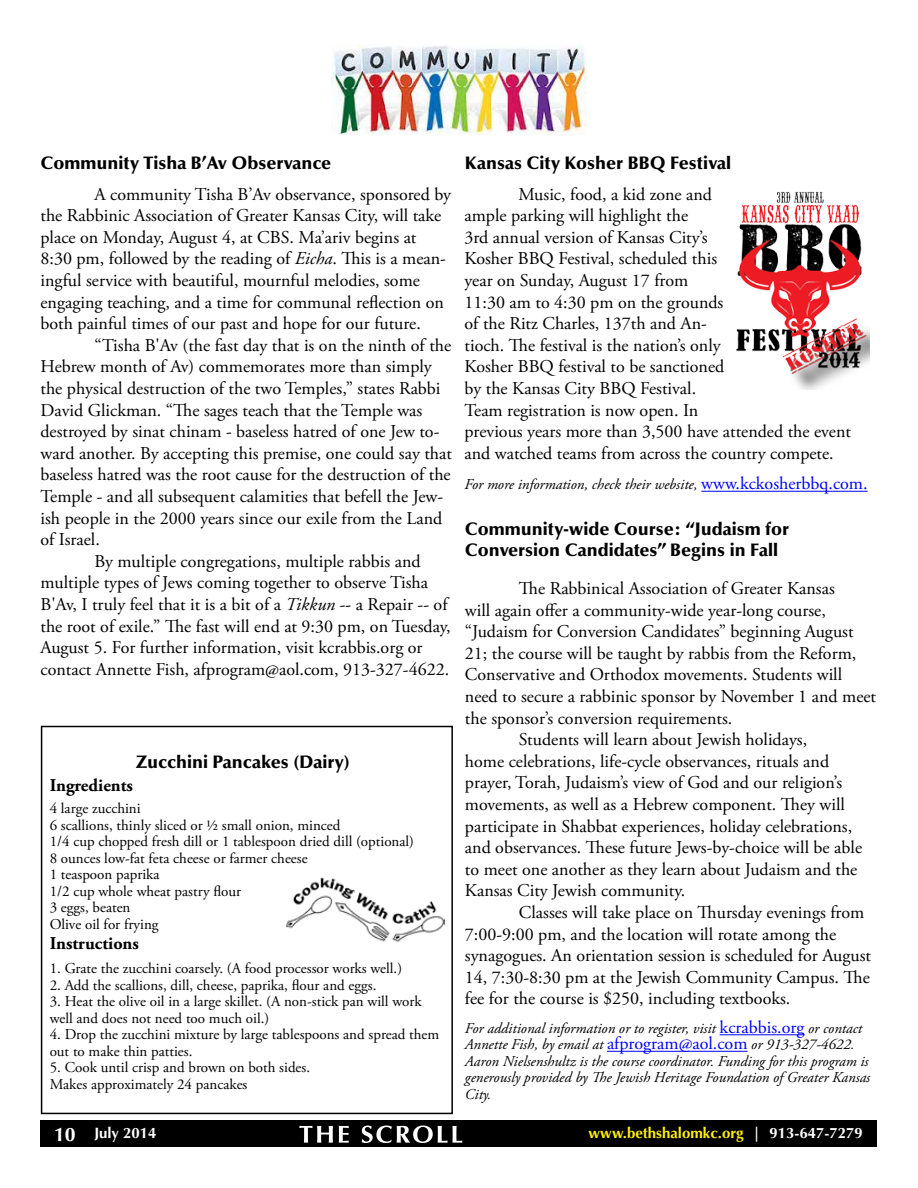
<style>
.page{position:relative;width:918px;height:1188px;background:#fff}
.page>*{position:absolute;margin:0;border:0;box-sizing:border-box;transform-origin:0 0}
.t1{font:18px/21.6px "Adobe Garamond Pro";color:#000}
.t2{font:900 18px/21.6px "Optima LT Std";color:#000}
.t3{font:700 18px "Adobe Garamond Pro";color:#000}
.t4{font:15px/16.5px "Adobe Garamond Pro";color:#000}
.t5{font:italic 15px/16.5px "Adobe Garamond Pro";color:#000}
.t6{font:700 15px "Optima LT Std";color:#fff200}
.t7{font:700 15px "Optima LT Std";color:#fff}
.s1{font-style:italic}
.s2{font-style:normal;font-size:18px;color:#00f}
.s3{font-size:19.5px}
.s4{color:#fff}
</style>
<div class="page">
<div style="left:40px;top:1120px;width:838px;height:28px;background:#000"></div>
<svg style="left:299px;top:1126px;width:34px;height:17px"></svg>
<svg style="left:339px;top:1126px;width:10px;height:17px"></svg>
<svg style="left:362px;top:1126px;width:100px;height:17px"></svg>
<div style="left:41px;top:726px;width:412px;height:388px;border:2px solid #000"></div>
<img style="left:331px;top:44px;width:256px;height:90px">
<hr style="left:701px;top:491px;width:167px;height:1px;background:#00f">
<hr style="left:720px;top:1034px;width:84px;height:1px;background:#00f">
<hr style="left:607px;top:1051px;width:141px;height:1px;background:#00f">
<img style="left:736px;top:191px;width:134px;height:199px">
<img style="left:286px;top:877px;width:159px;height:65px">
<p class="t2" style="left:40px;top:153px;width:292px">Community Tisha B’Av Observance</p>
<p class="t2" style="left:465px;top:153px;width:268px">Kansas City Kosher BBQ Festival</p>
<p class="t1" style="left:40px;top:184px;width:412px;text-indent:54px">A community Tisha B’Av observance, sponsored by the Rabbinic Association of Greater Kansas City, will take place on Monday, August 4, at CBS. Ma’ariv begins at 8:30 pm, followed by the reading of <span class="s1">Eicha</span>. This is a mean&shy;ingful service with beautiful, mournful melodies, some engaging teaching, and a time for communal reflection on both painful times of our past and hope for our future.</p>
<p class="t1" style="left:94px;top:335px;width:358px">“Tisha B'Av (the fast day that is on the ninth of the</p>
<p class="t1" style="left:40px;top:357px;width:393px">Hebrew month of Av) commemorates more than simply</p>
<p class="t1" style="left:40px;top:378px;width:402px">the physical destruction of the two Temples,” states Rabbi</p>
<p class="t1" style="left:40px;top:400px;width:383px">David Glickman. “The sages teach that the Temple was</p>
<p class="t1" style="left:40px;top:421px;width:400px">destroyed by sinat chinam - baseless hatred of one Jew to-</p>
<p class="t1" style="left:40px;top:443px;width:413px">ward another. By accepting this premise, one could say that</p>
<p class="t1" style="left:40px;top:465px;width:412px">baseless hatred was the root cause for the destruction of the</p>
<p class="t1" style="left:40px;top:486px;width:404px">Temple - and all subsequent calamities that befell the Jew-</p>
<p class="t1" style="left:40px;top:508px;width:403px">ish people in the 2000 years since our exile from the Land</p>
<p class="t1" style="left:40px;top:529px;width:61px">of Israel.</p>
<p class="t1" style="left:94px;top:551px;width:328px">By multiple congregations, multiple rabbis and</p>
<p class="t1" style="left:40px;top:573px;width:389px">multiple types of Jews coming together to observe Tisha</p>
<p class="t1" style="left:40px;top:594px;width:409px">B'Av, I truly feel that it is a bit of a <span class="s1">Tikkun</span> -- a Repair -- of</p>
<p class="t1" style="left:40px;top:616px;width:412px">the root of exile.” The fast will end at 9:30 pm, on Tuesday,</p>
<p class="t1" style="left:40px;top:637px;width:384px">August 5. For further information, visit kcrabbis.org or</p>
<p class="t1" style="left:40px;top:659px;width:410px">contact Annette Fish, afprogram@aol.com, 913-327-4622.</p>
<p class="t2" style="left:136px;top:751px;width:215px">Zucchini Pancakes (Dairy)</p>
<p class="t3" style="left:50px;top:774px;width:85px">Ingredients</p>
<p class="t4" style="left:50px;top:801px;width:366px">4 large zucchini<br>6 scallions, thinly sliced or ½ small onion, minced<br>1/4 cup chopped fresh dill or 1 tablespoon dried dill (optional)<br>8 ounces low-fat feta cheese or farmer cheese<br>1 teaspoon paprika<br>1/2 cup whole wheat pastry flour<br>3 eggs, beaten<br>Olive oil for frying</p>
<p class="t3" style="left:50px;top:933px;width:91px">Instructions</p>
<p class="t4" style="left:50px;top:961px;width:354px">1. Grate the zucchini coarsely. (A food processor works well.)</p>
<p class="t4" style="left:50px;top:977px;width:328px">2. Add the scallions, dill, cheese, paprika, flour and eggs.</p>
<p class="t4" style="left:50px;top:994px;width:374px">3. Heat the olive oil in a large skillet. (A non-stick pan will work well and does not need too much oil.)</p>
<p class="t4" style="left:50px;top:1027px;width:391px">4. Drop the zucchini mixture by large tablespoons and spread them out to make thin patties.</p>
<p class="t4" style="left:50px;top:1060px;width:262px">5. Cook until crisp and brown on both sides.<br>Makes approximately 24 pancakes</p>
<p class="t1" style="left:465px;top:184px;width:388px;text-indent:54px">Music, food, a kid zone and<br>ample parking will highlight the<br>3rd annual version of Kansas City’s<br>Kosher BBQ Festival, scheduled this<br>year on Sunday, August 17 from<br>11:30 am to 4:30 pm on the grounds<br>of the Ritz Charles, 137th and An-<br>tioch. The festival is the nation’s only<br>Kosher BBQ festival to be sanctioned<br>by the Kansas City BBQ Festival.<br>Team registration is now open. In<br>previous years more than 3,500 have attended the event and watched teams from across the country compete.</p>
<p class="t5" style="left:465px;top:477px;width:405px">For more information, check their website, <span class="s2">www.kckosherbbq.com.</span></p>
<p class="t2" style="left:465px;top:518px;width:326px">Community-wide Course: “Judaism for<br>Conversion Candidates” Begins in Fall</p>
<p class="t1" style="left:519px;top:578px;width:317px">The Rabbinical Association of Greater Kansas</p>
<p class="t1" style="left:465px;top:600px;width:362px">will again offer a community-wide year-long course,</p>
<p class="t1" style="left:465px;top:621px;width:390px">“Judaism for Conversion Candidates” beginning August</p>
<p class="t1" style="left:465px;top:643px;width:393px">21; the course will be taught by rabbis from the Reform,</p>
<p class="t1" style="left:465px;top:665px;width:379px">Conservative and Orthodox movements. Students will</p>
<p class="t1" style="left:465px;top:686px;width:413px">need to secure a rabbinic sponsor by November 1 and meet</p>
<p class="t1" style="left:465px;top:708px;width:269px">the sponsor’s conversion requirements.</p>
<p class="t1" style="left:519px;top:729px;width:290px">Students will learn about Jewish holidays,</p>
<p class="t1" style="left:465px;top:751px;width:366px">home celebrations, life-cycle observances, rituals and</p>
<p class="t1" style="left:465px;top:773px;width:379px">prayer, Torah, Judaism’s view of God and our religion’s</p>
<p class="t1" style="left:465px;top:794px;width:382px">movements, as well as a Hebrew component. They will</p>
<p class="t1" style="left:465px;top:816px;width:389px">participate in Shabbat experiences, holiday celebrations,</p>
<p class="t1" style="left:465px;top:837px;width:399px">and observances. These future Jews-by-choice will be able</p>
<p class="t1" style="left:465px;top:859px;width:394px">to meet one another as they learn about Judaism and the</p>
<p class="t1" style="left:465px;top:881px;width:222px">Kansas City Jewish community.</p>
<p class="t1" style="left:519px;top:902px;width:347px">Classes will take place on Thursday evenings from</p>
<p class="t1" style="left:465px;top:924px;width:373px">7:00-9:00 pm, and the location will rotate among the</p>
<p class="t1" style="left:465px;top:945px;width:408px">synagogues. An orientation session is scheduled for August</p>
<p class="t1" style="left:465px;top:967px;width:406px">14, 7:30-8:30 pm at the Jewish Community Campus. The</p>
<p class="t1" style="left:465px;top:989px;width:327px">fee for the course is $250, including textbooks.</p>
<p class="t5" style="left:465px;top:1020px;width:407px">For additional information or to register, visit <span class="s2">kcrabbis.org</span> or contact Annette Fish, by email at <span class="s2">afprogram@aol.com</span> or 913-327-4622.<br>Aaron Nielsenshultz is the course coordinator. Funding for this program is generously provided by The Jewish Heritage Foundation of Greater Kansas City.</p>
<p class="t7" style="left:54px;top:1124px;width:104px"><span class="s3">10</span> July 2014</p>
<p class="t6" style="left:589px;top:1124px;width:276px">www.bethshalomkc.org <span class="s4">| 913-647-7279</span></p>
</div>
